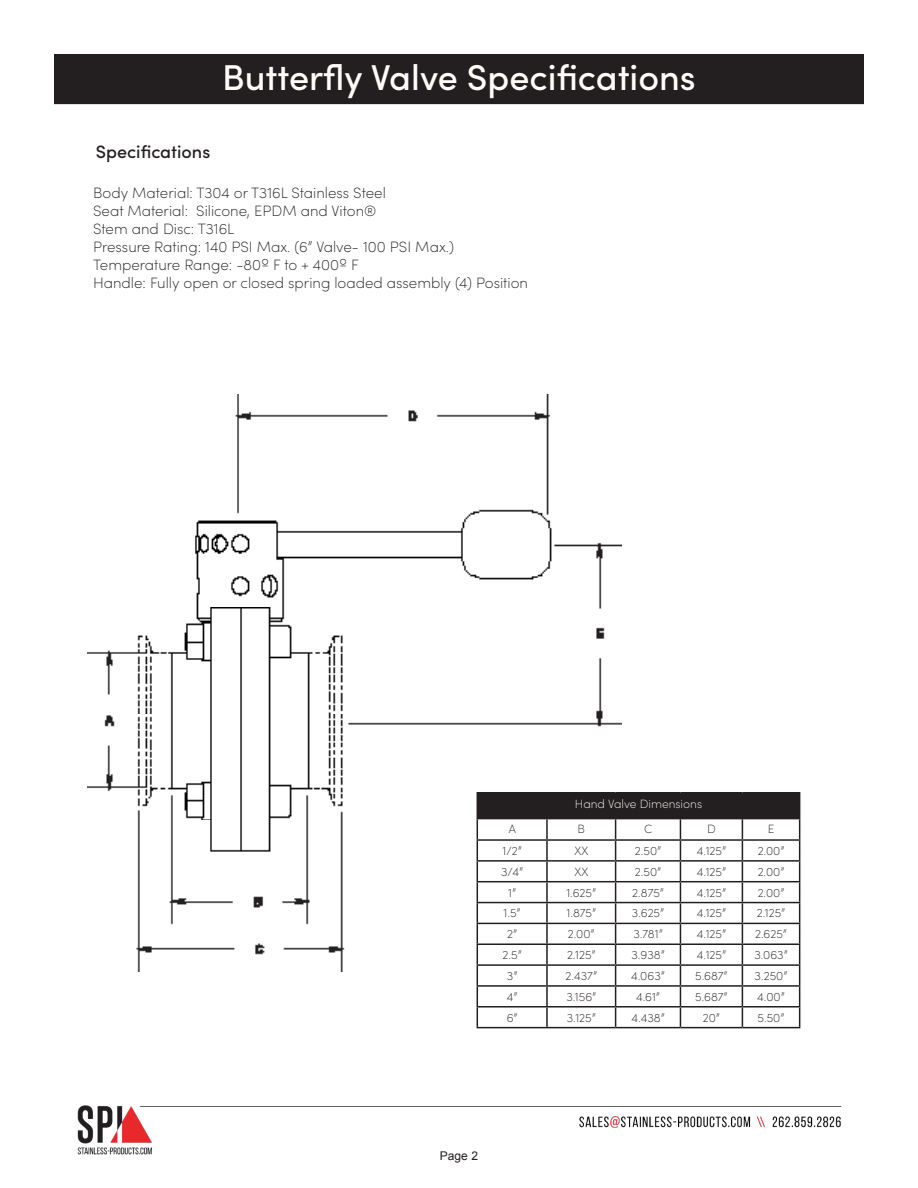
<style>
.page{position:relative;width:918px;height:1188px;background:#fff}
.page>*{position:absolute;margin:0;border:0;box-sizing:border-box;transform-origin:0 0}
.t1{font:500 36px "Sofia Pro";color:#fffdfa}
.t2{font:500 18px "Sofia Pro";color:#231f20}
.t3{font:200 15px "Sofia Pro";color:#231f20}
.t4{font:200 12px "Sofia Pro";color:#231f20}
.t5{font:200 12px "Sofia Pro";color:#fdfdf9}
.t6{font:12px "Arial";color:#231f20}
</style>
<div class="page">
<div style="left:55px;top:55px;width:808px;height:48px;background:#231f20"></div>
<div style="left:54px;top:54px;width:810px;height:50px;border:2px solid #231f20"></div>
<img style="left:88px;top:394px;width:534px;height:578px">
<div style="left:477px;top:793px;width:323px;height:26px;background:#231f20"></div>
<hr style="left:477px;top:792px;width:70px;height:2px;background:#231f20">
<hr style="left:547px;top:792px;width:69px;height:2px;background:#231f20">
<hr style="left:616px;top:792px;width:64px;height:2px;background:#231f20">
<hr style="left:680px;top:792px;width:62px;height:2px;background:#231f20">
<hr style="left:742px;top:792px;width:58px;height:2px;background:#231f20">
<hr style="left:546px;top:819px;width:2px;height:20px;background:#231f20">
<hr style="left:477px;top:839px;width:70px;height:2px;background:#231f20">
<hr style="left:547px;top:839px;width:69px;height:2px;background:#231f20">
<hr style="left:616px;top:839px;width:64px;height:2px;background:#231f20">
<hr style="left:680px;top:839px;width:62px;height:2px;background:#231f20">
<hr style="left:742px;top:839px;width:58px;height:2px;background:#231f20">
<hr style="left:477px;top:860px;width:70px;height:2px;background:#231f20">
<hr style="left:547px;top:860px;width:69px;height:2px;background:#231f20">
<svg style="left:546px;top:841px;width:2px;height:40px"></svg>
<hr style="left:616px;top:860px;width:64px;height:2px;background:#231f20">
<hr style="left:680px;top:860px;width:62px;height:2px;background:#231f20">
<hr style="left:742px;top:860px;width:58px;height:2px;background:#231f20">
<hr style="left:477px;top:881px;width:70px;height:1px;background:#231f20">
<hr style="left:547px;top:881px;width:69px;height:1px;background:#231f20">
<hr style="left:546px;top:882px;width:2px;height:20px;background:#231f20">
<hr style="left:616px;top:881px;width:64px;height:1px;background:#231f20">
<hr style="left:680px;top:881px;width:62px;height:1px;background:#231f20">
<hr style="left:742px;top:881px;width:58px;height:1px;background:#231f20">
<hr style="left:477px;top:902px;width:70px;height:1px;background:#231f20">
<hr style="left:547px;top:902px;width:69px;height:1px;background:#231f20">
<hr style="left:546px;top:903px;width:2px;height:20px;background:#231f20">
<hr style="left:616px;top:902px;width:64px;height:1px;background:#231f20">
<hr style="left:680px;top:902px;width:62px;height:1px;background:#231f20">
<hr style="left:742px;top:902px;width:58px;height:1px;background:#231f20">
<hr style="left:477px;top:923px;width:70px;height:1px;background:#231f20">
<hr style="left:547px;top:923px;width:69px;height:1px;background:#231f20">
<hr style="left:616px;top:923px;width:64px;height:1px;background:#231f20">
<hr style="left:680px;top:923px;width:62px;height:1px;background:#231f20">
<hr style="left:742px;top:923px;width:58px;height:1px;background:#231f20">
<hr style="left:477px;top:943px;width:70px;height:2px;background:#231f20">
<hr style="left:547px;top:943px;width:69px;height:2px;background:#231f20">
<hr style="left:616px;top:943px;width:64px;height:2px;background:#231f20">
<hr style="left:680px;top:943px;width:62px;height:2px;background:#231f20">
<hr style="left:742px;top:943px;width:58px;height:2px;background:#231f20">
<hr style="left:477px;top:964px;width:70px;height:2px;background:#231f20">
<hr style="left:547px;top:964px;width:69px;height:2px;background:#231f20">
<hr style="left:616px;top:964px;width:64px;height:2px;background:#231f20">
<hr style="left:680px;top:964px;width:62px;height:2px;background:#231f20">
<hr style="left:742px;top:964px;width:58px;height:2px;background:#231f20">
<hr style="left:477px;top:985px;width:70px;height:2px;background:#231f20">
<hr style="left:547px;top:985px;width:69px;height:2px;background:#231f20">
<hr style="left:616px;top:985px;width:64px;height:2px;background:#231f20">
<hr style="left:680px;top:985px;width:62px;height:2px;background:#231f20">
<hr style="left:742px;top:985px;width:58px;height:2px;background:#231f20">
<hr style="left:477px;top:1006px;width:70px;height:2px;background:#231f20">
<svg style="left:477px;top:819px;width:1px;height:208px"></svg>
<hr style="left:547px;top:1006px;width:69px;height:2px;background:#231f20">
<svg style="left:546px;top:924px;width:2px;height:103px"></svg>
<hr style="left:616px;top:1006px;width:64px;height:2px;background:#231f20">
<svg style="left:615px;top:819px;width:1px;height:208px"></svg>
<hr style="left:680px;top:1006px;width:62px;height:2px;background:#231f20">
<svg style="left:680px;top:819px;width:1px;height:208px"></svg>
<hr style="left:742px;top:1006px;width:58px;height:2px;background:#231f20">
<svg style="left:742px;top:819px;width:1px;height:208px"></svg>
<svg style="left:799px;top:819px;width:1px;height:208px"></svg>
<hr style="left:477px;top:1027px;width:70px;height:1px;background:#231f20">
<hr style="left:547px;top:1027px;width:69px;height:1px;background:#231f20">
<hr style="left:616px;top:1027px;width:64px;height:1px;background:#231f20">
<hr style="left:680px;top:1027px;width:62px;height:1px;background:#231f20">
<hr style="left:742px;top:1027px;width:58px;height:1px;background:#231f20">
<img style="left:77px;top:1105px;width:765px;height:50px">
<p class="t1" style="left:222px;top:51px;width:475px">Butterfly Valve Specifications</p>
<p class="t2" style="left:96px;top:139px;width:116px">Specifications</p>
<p class="t3" style="left:93px;top:182px;width:294px">Body Material: T304 or T316L Stainless Steel</p>
<p class="t3" style="left:93px;top:200px;width:285px">Seat Material: Silicone, EPDM and Viton®</p>
<p class="t3" style="left:93px;top:218px;width:143px">Stem and Disc: T316L</p>
<p class="t3" style="left:93px;top:236px;width:362px">Pressure Rating: 140 PSI Max. (6” Valve- 100 PSI Max.)</p>
<p class="t3" style="left:93px;top:254px;width:267px">Temperature Range: -80º F to + 400º F</p>
<p class="t3" style="left:93px;top:272px;width:436px">Handle: Fully open or closed spring loaded assembly (4) Position</p>
<p class="t5" style="left:575px;top:795px;width:129px">Hand Valve Dimensions</p>
<p class="t4" style="left:509px;top:821px;width:9px">A</p>
<p class="t4" style="left:578px;top:821px;width:9px">B</p>
<p class="t4" style="left:644px;top:821px;width:10px">C</p>
<p class="t4" style="left:707px;top:821px;width:10px">D</p>
<p class="t4" style="left:768px;top:821px;width:8px">E</p>
<p class="t4" style="left:503px;top:842px;width:21px">1/2”</p>
<p class="t4" style="left:575px;top:842px;width:15px">XX</p>
<p class="t4" style="left:635px;top:842px;width:28px">2.50”</p>
<p class="t4" style="left:697px;top:842px;width:31px">4.125”</p>
<p class="t4" style="left:758px;top:842px;width:28px">2.00”</p>
<p class="t4" style="left:501px;top:863px;width:23px">3/4”</p>
<p class="t4" style="left:575px;top:863px;width:15px">XX</p>
<p class="t4" style="left:635px;top:863px;width:28px">2.50”</p>
<p class="t4" style="left:697px;top:863px;width:31px">4.125”</p>
<p class="t4" style="left:758px;top:863px;width:28px">2.00”</p>
<p class="t4" style="left:508px;top:884px;width:9px">1”</p>
<p class="t4" style="left:566px;top:884px;width:31px">1.625”</p>
<p class="t4" style="left:632px;top:884px;width:33px">2.875”</p>
<p class="t4" style="left:697px;top:884px;width:31px">4.125”</p>
<p class="t4" style="left:758px;top:884px;width:28px">2.00”</p>
<p class="t4" style="left:504px;top:905px;width:19px">1.5”</p>
<p class="t4" style="left:567px;top:905px;width:31px">1.875”</p>
<p class="t4" style="left:632px;top:905px;width:34px">3.625”</p>
<p class="t4" style="left:697px;top:905px;width:31px">4.125”</p>
<p class="t4" style="left:757px;top:905px;width:30px">2.125”</p>
<p class="t4" style="left:507px;top:925px;width:11px">2”</p>
<p class="t4" style="left:568px;top:925px;width:28px">2.00”</p>
<p class="t4" style="left:633px;top:925px;width:31px">3.781”</p>
<p class="t4" style="left:697px;top:925px;width:31px">4.125”</p>
<p class="t4" style="left:755px;top:925px;width:33px">2.625”</p>
<p class="t4" style="left:503px;top:946px;width:21px">2.5”</p>
<p class="t4" style="left:567px;top:946px;width:30px">2.125”</p>
<p class="t4" style="left:631px;top:946px;width:35px">3.938”</p>
<p class="t4" style="left:697px;top:946px;width:31px">4.125”</p>
<p class="t4" style="left:754px;top:946px;width:35px">3.063”</p>
<p class="t4" style="left:507px;top:967px;width:12px">3”</p>
<p class="t4" style="left:566px;top:967px;width:33px">2.437”</p>
<p class="t4" style="left:631px;top:967px;width:35px">4.063”</p>
<p class="t4" style="left:695px;top:967px;width:34px">5.687”</p>
<p class="t4" style="left:755px;top:967px;width:34px">3.250”</p>
<p class="t4" style="left:507px;top:988px;width:12px">4”</p>
<p class="t4" style="left:566px;top:988px;width:31px">3.156”</p>
<p class="t4" style="left:636px;top:988px;width:25px">4.61”</p>
<p class="t4" style="left:695px;top:988px;width:34px">5.687”</p>
<p class="t4" style="left:757px;top:988px;width:29px">4.00”</p>
<p class="t4" style="left:507px;top:1009px;width:12px">6”</p>
<p class="t4" style="left:567px;top:1009px;width:30px">3.125”</p>
<p class="t4" style="left:631px;top:1009px;width:35px">4.438”</p>
<p class="t4" style="left:703px;top:1009px;width:19px">20”</p>
<p class="t4" style="left:758px;top:1009px;width:28px">5.50”</p>
<p class="t6" style="left:440px;top:1148px;width:40px">Page 2</p>
</div>
